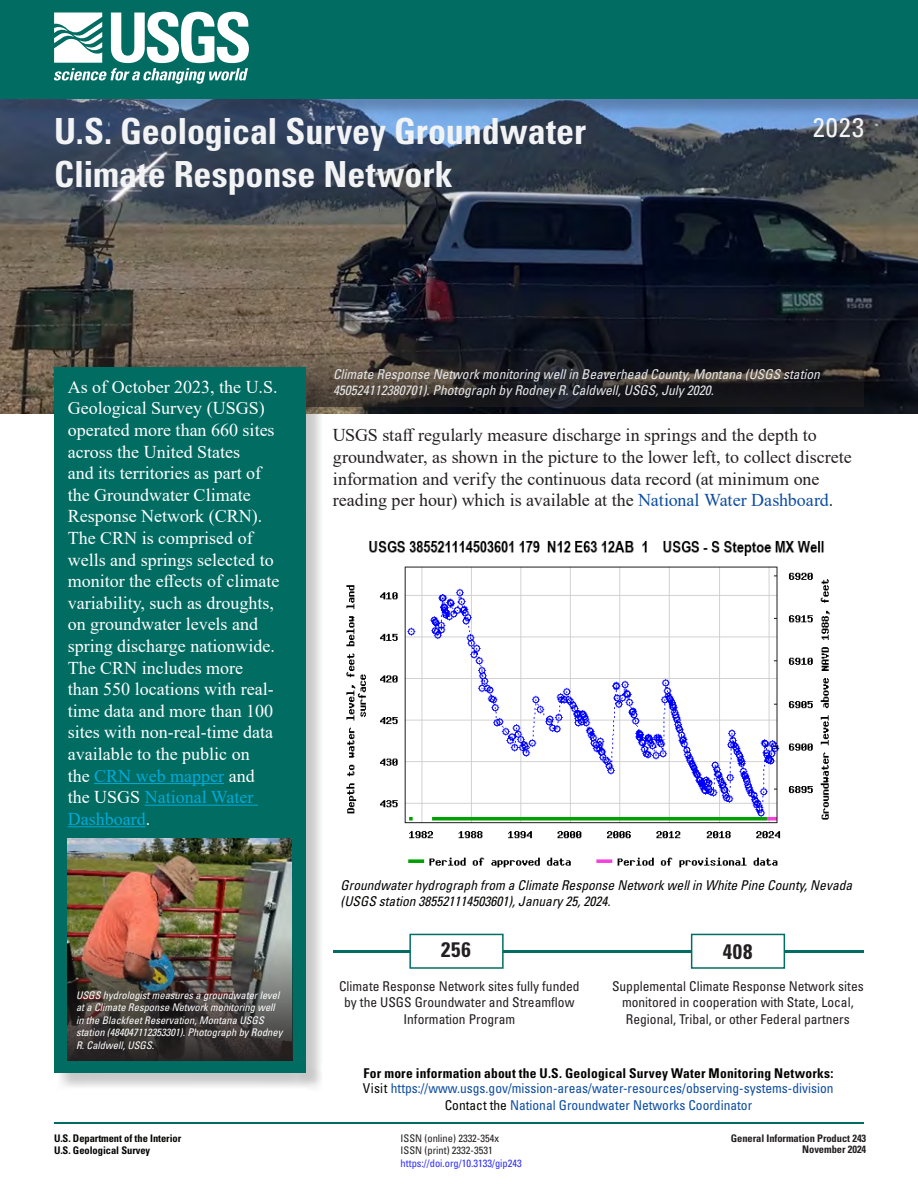
<style>
.page{position:relative;width:918px;height:1188px;background:#fff}
.page>*{position:absolute;margin:0;border:0;box-sizing:border-box;transform-origin:0 0}
.t1{font:700 condensed 36px/43.2px "Univers";letter-spacing:-.005em;color:#f2f3f4}
.t2{font:condensed 27px "Univers";color:#f3f3f5}
.t3{font:700 condensed 21px "Univers";letter-spacing:.035em;color:#231f20}
.BodyNoIndent{font:18px/21.6px "Times New Roman";color:#fff}
.BodyNoIndent-2{font:18px/21.6px "Times New Roman";color:#231f20}
.Author_contact_-_Info{font:condensed 13.5px/16.2px "Univers";color:#231f20;text-align:center}
.Author_contact_-_Info-2{font:italic condensed 13.5px/16.2px "Univers";color:#e6e7e9}
.Author_contact_-_Info-3{font:italic condensed 13.5px/16.2px "Univers";color:#040503}
.Author_contact_-_Info-4{font:condensed 13.5px "Univers";color:#0d4da1}
.Body_Text{font:700 condensed 13.5px "Univers";letter-spacing:.015em;color:#040503}
.Body_Text-2{font:condensed 13.5px "Univers";color:#0d4da1}
.Author_contact_-_Info-5{font:italic condensed 10.5px/12.6px "Univers";color:#fff}
.Author_contact_-_Info-6{font:condensed 10.5px/12.6px "Univers";color:#231f20}
.DBID{font:700 condensed 10.5px "Univers";letter-spacing:-.005em;color:#040503}
.DBID-2{font:700 condensed 10.5px/11.9px "Univers";letter-spacing:-.005em;color:#231f20;text-align:right}
.s1{color:#03aad9}
.s2{color:#0d4da1}
.s3{color:#040503}
.s4{color:#2d2dff}
</style>
<div class="page">
<img style="left:0;top:117px;width:918px;height:296px">
<svg style="left:54px;top:325px;width:810px;height:81px;background:#322f2e"></svg>
<div style="left:56px;top:370px;width:268px;height:722px;background:#231f20;opacity:.25"></div>
<div style="left:54px;top:368px;width:251px;height:705px;background:#006c62"></div>
<img style="left:68px;top:839px;width:224px;height:64px">
<hr style="left:54px;top:1122px;width:810px;height:2px;background:#006c62">
<img style="left:67px;top:903px;width:226px;height:158px">
<hr style="left:333px;top:950px;width:531px;height:3px;background:#006c62">
<hr style="left:94px;top:783px;width:130px;height:1px;background:#03aad9">
<hr style="left:145px;top:805px;width:113px;height:1px;background:#03aad9">
<hr style="left:68px;top:826px;width:78px;height:1px;background:#03aad9">
<div style="left:409px;top:934px;width:95px;height:35px;background:#fff;border:2px solid #006e63"></div>
<div style="left:691px;top:934px;width:94px;height:35px;background:#fff;border:2px solid #006e63"></div>
<img style="left:346px;top:541px;width:484px;height:327px">
<div style="left:0;top:0;width:918px;height:117px;background:#231f20;opacity:.25"></div>
<div style="left:0;top:0;width:918px;height:98px;background:#006c62"></div>
<svg style="left:54px;top:12px;width:195px;height:72px"></svg>
<p class="t1" style="left:54px;top:109px;width:533px">U.S. Geological Survey Groundwater<br>Climate Response Network</p>
<p class="t2" style="left:813px;top:111px;width:53px">2023</p>
<p class="BodyNoIndent" style="left:68px;top:375px;width:213px">As of October 2023, the U.S.<br>Geological Survey (USGS) operated more than 660 sites across the United States<br>and its territories as part of the Groundwater Climate<br>Response Network (CRN).<br>The CRN is comprised of wells and springs selected to monitor the effects of climate variability, such as droughts, on groundwater levels and spring discharge nationwide.<br>The CRN includes more<br>than 550 locations with real&shy;time data and more than 100 sites with non-real-time data available to the public on<br>the <span class="s1">CRN web mapper</span> and the USGS <span class="s1">National Water<br>Dashboard</span>.</p>
<p class="Author_contact_-_Info-5" style="left:76px;top:988px;width:208px">USGS hydrologist measures a groundwater level at a Climate Response Network monitoring well in the Blackfeet Reservation, Montana USGS station (484047112353301). Photograph by Rodney R. Caldwell, USGS.</p>
<p class="DBID" style="left:54px;top:1131px;width:129px">U.S. Department of the Interior</p>
<p class="DBID" style="left:54px;top:1143px;width:98px">U.S. Geological Survey</p>
<p class="Author_contact_-_Info-2" style="left:333px;top:366px;width:488px">Climate Response Network monitoring well in Beaverhead County, Montana (USGS station<br>450524112380701). Photograph by Rodney R. Caldwell, USGS, July 2020.</p>
<p class="BodyNoIndent-2" style="left:333px;top:424px;width:521px">USGS staff regularly measure discharge in springs and the depth to groundwater, as shown in the picture to the lower left, to collect discrete information and verify the continuous data record (at minimum one reading per hour) which is available at the <span class="s2">National Water Dashboard</span>.</p>
<p class="Author_contact_-_Info-3" style="left:341px;top:877px;width:513px">Groundwater hydrograph from a Climate Response Network well in White Pine County, Nevada (USGS station 385521114503601), January 25, 2024.</p>
<p class="t3" style="left:441px;top:937px;width:31px">256</p>
<p class="t3" style="left:723px;top:938px;width:31px">408</p>
<p class="Author_contact_-_Info" style="left:339px;top:978px;width:242px">Climate Response Network sites fully funded by the USGS Groundwater and Streamflow<br>Information Program</p>
<p class="Author_contact_-_Info" style="left:612px;top:978px;width:253px">Supplemental Climate Response Network sites monitored in cooperation with State, Local,<br>Regional, Tribal, or other Federal partners</p>
<p class="Body_Text" style="left:364px;top:1065px;width:471px">For more information about the U.S. Geological Survey Water Monitoring Networks:</p>
<p class="Author_contact_-_Info-4" style="left:363px;top:1080px;width:472px"><span class="s3">Visit</span> https://www.usgs.gov/mission-areas/water-resources/observing-systems-division</p>
<p class="Body_Text-2" style="left:445px;top:1097px;width:309px"><span class="s3">Contact the</span> National Groundwater Networks Coordinator</p>
<p class="Author_contact_-_Info-6" style="left:401px;top:1131px;width:123px">ISSN (online) 2332-354x<br>ISSN (print) 2332-3531 <span class="s4">https://doi.org/10.3133/gip243</span></p>
<p class="DBID-2" style="left:731px;top:1132px;width:137px">General Information Product 243<br>November 2024</p>
</div>
